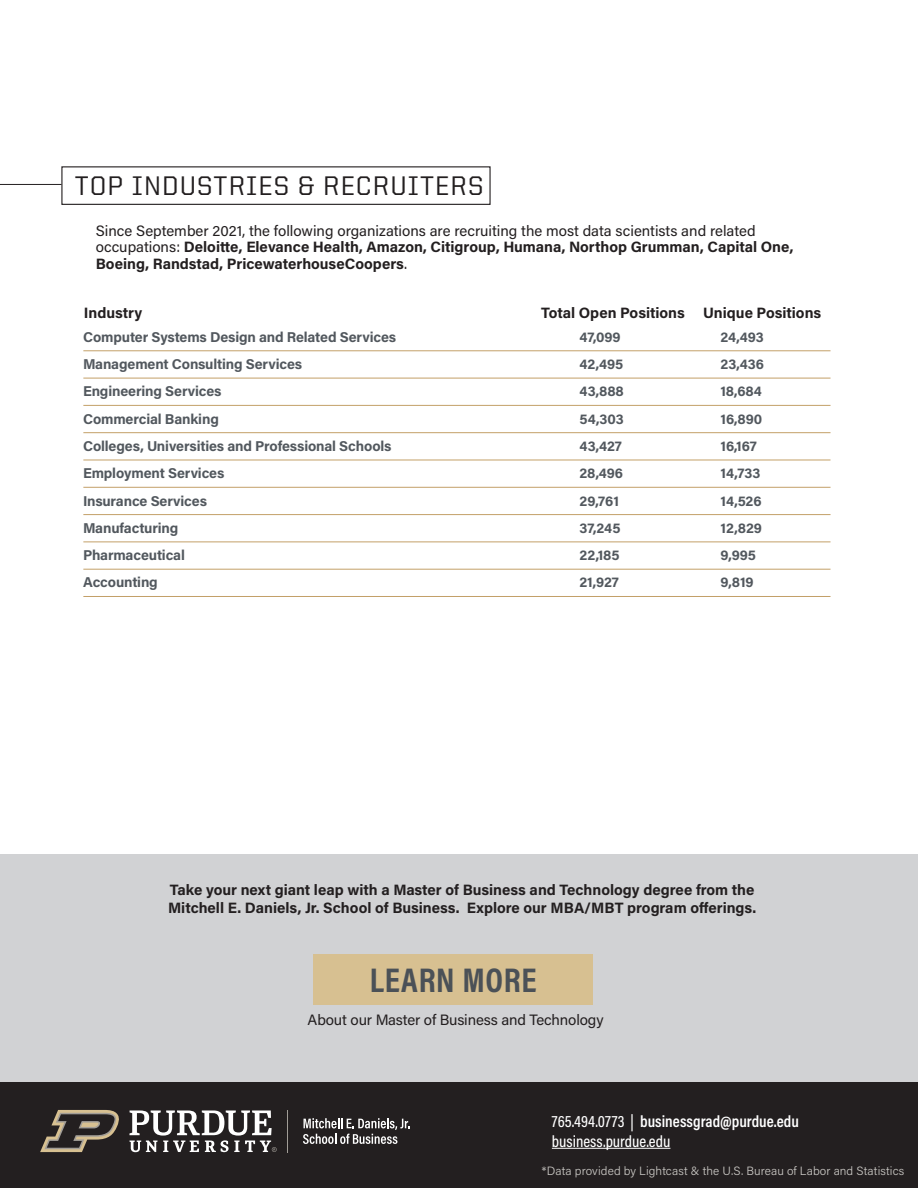
<style>
.page{position:relative;width:918px;height:1188px;background:#fff}
.page>*{position:absolute;margin:0;border:0;box-sizing:border-box;transform-origin:0 0}
.t1{font:700 34.5px "Acumin Pro Cond";letter-spacing:.02em;color:#4b5157}
.t2{font:500 27px "United Sans Reg";letter-spacing:.04em;color:#231f20}
.t3{font:500 16.5px/19.8px "Acumin Pro Cond";color:#fff}
.t4{font:700 15px/16.2px "Acumin Pro";color:#231f20}
.t5{font:15px "Acumin Pro";letter-spacing:-.01em;color:#231f20}
.t6{font:700 14.25px "Acumin Pro";letter-spacing:-.01em;color:#52585e}
.t7{font:300 12px "Acumin Pro";letter-spacing:.01em;color:#cac8c4}
.s1{font-weight:400}
.s2{font-weight:600}
</style>
<div class="page">
<div style="left:0;top:854px;width:918px;height:234px;background:#d1d2d4"></div>
<div style="left:0;top:1082px;width:918px;height:106px;background:#231f20"></div>
<div style="left:313px;top:955px;width:280px;height:50px;background:#d7c091"></div>
<svg style="left:303px;top:1118px;width:107px;height:26px"></svg>
<hr style="left:287px;top:1110px;width:1px;height:42px;background:#a19d97">
<svg style="left:40px;top:1110px;width:79px;height:42px"></svg>
<svg style="left:129px;top:1110px;width:148px;height:42px"></svg>
<hr style="left:552px;top:1148px;width:118px;height:1px;background:#fff">
<div style="left:61px;top:166px;width:430px;height:39px;border:1px solid #231f20"></div>
<hr style="left:0;top:184px;width:62px;height:1px;background:#231f20">
<hr style="left:83px;top:350px;width:748px;height:1px;background:#c3a068">
<hr style="left:83px;top:378px;width:748px;height:1px;background:#c3a068">
<hr style="left:83px;top:405px;width:748px;height:1px;background:#c3a068">
<hr style="left:83px;top:432px;width:748px;height:1px;background:#c3a068">
<hr style="left:83px;top:460px;width:748px;height:1px;background:#c3a068">
<hr style="left:83px;top:487px;width:748px;height:1px;background:#c3a068">
<hr style="left:83px;top:514px;width:748px;height:1px;background:#c3a068">
<hr style="left:83px;top:542px;width:748px;height:1px;background:#c3a068">
<hr style="left:83px;top:569px;width:748px;height:1px;background:#c3a068">
<hr style="left:83px;top:596px;width:748px;height:1px;background:#c3a068">
<h2 class="t2" style="left:75px;top:171px;width:410px">TOP INDUSTRIES &amp; RECRUITERS</h2>
<p class="t4" style="left:96px;top:222px;width:699px"><span class="s1">Since September 2021, the following organizations are recruiting the most data scientists and related occupations:</span> Deloitte, Elevance Health, Amazon, Citigroup, Humana, Northop Grumman, Capital One,<br>Boeing, Randstad, PricewaterhouseCoopers<span class="s1">.</span></p>
<p class="t4" style="left:84px;top:304px;width:60px">Industry</p>
<p class="t4" style="left:541px;top:304px;width:145px">Total Open Positions</p>
<p class="t4" style="left:703px;top:304px;width:119px">Unique Positions</p>
<p class="t6" style="left:83px;top:327px;width:315px">Computer Systems Design and Related Services</p>
<p class="t6" style="left:580px;top:327px;width:43px">47,099</p>
<p class="t6" style="left:721px;top:327px;width:45px">24,493</p>
<p class="t6" style="left:83px;top:354px;width:221px">Management Consulting Services</p>
<p class="t6" style="left:580px;top:354px;width:45px">42,495</p>
<p class="t6" style="left:721px;top:354px;width:45px">23,436</p>
<p class="t6" style="left:83px;top:381px;width:140px">Engineering Services</p>
<p class="t6" style="left:580px;top:381px;width:46px">43,888</p>
<p class="t6" style="left:721px;top:381px;width:43px">18,684</p>
<p class="t6" style="left:83px;top:409px;width:137px">Commercial Banking</p>
<p class="t6" style="left:580px;top:409px;width:46px">54,303</p>
<p class="t6" style="left:721px;top:409px;width:43px">16,890</p>
<p class="t6" style="left:83px;top:436px;width:310px">Colleges, Universities and Professional Schools</p>
<p class="t6" style="left:580px;top:436px;width:44px">43,427</p>
<p class="t6" style="left:721px;top:436px;width:38px">16,167</p>
<p class="t6" style="left:83px;top:463px;width:143px">Employment Services</p>
<p class="t6" style="left:580px;top:463px;width:45px">28,496</p>
<p class="t6" style="left:721px;top:463px;width:41px">14,733</p>
<p class="t6" style="left:83px;top:491px;width:126px">Insurance Services</p>
<p class="t6" style="left:580px;top:491px;width:41px">29,761</p>
<p class="t6" style="left:721px;top:491px;width:43px">14,526</p>
<p class="t6" style="left:83px;top:518px;width:97px">Manufacturing</p>
<p class="t6" style="left:580px;top:518px;width:42px">37,245</p>
<p class="t6" style="left:721px;top:518px;width:43px">12,829</p>
<p class="t6" style="left:83px;top:545px;width:103px">Pharmaceutical</p>
<p class="t6" style="left:580px;top:545px;width:42px">22,185</p>
<p class="t6" style="left:721px;top:545px;width:37px">9,995</p>
<p class="t6" style="left:83px;top:572px;width:76px">Accounting</p>
<p class="t6" style="left:580px;top:572px;width:41px">21,927</p>
<p class="t6" style="left:721px;top:572px;width:35px">9,819</p>
<p class="t4" style="left:168px;top:881px;width:590px;line-height:18px">Take your next giant leap with a Master of Business and Technology degree from the<br>Mitchell E. Daniels, Jr. School of Business. Explore our MBA/MBT program offerings.</p>
<h1 class="t1" style="left:370px;top:957px;width:168px">LEARN MORE</h1>
<p class="t5" style="left:308px;top:1010px;width:298px">About our Master of Business and Technology</p>
<p class="t3" style="left:552px;top:1111px;width:249px">765.494.0773 | <span class="s2">businessgrad@purdue.edu </span>business.purdue.edu</p>
<p class="t7" style="left:542px;top:1163px;width:364px">*Data provided by Lightcast &amp; the U.S. Bureau of Labor and Statistics</p>
</div>
